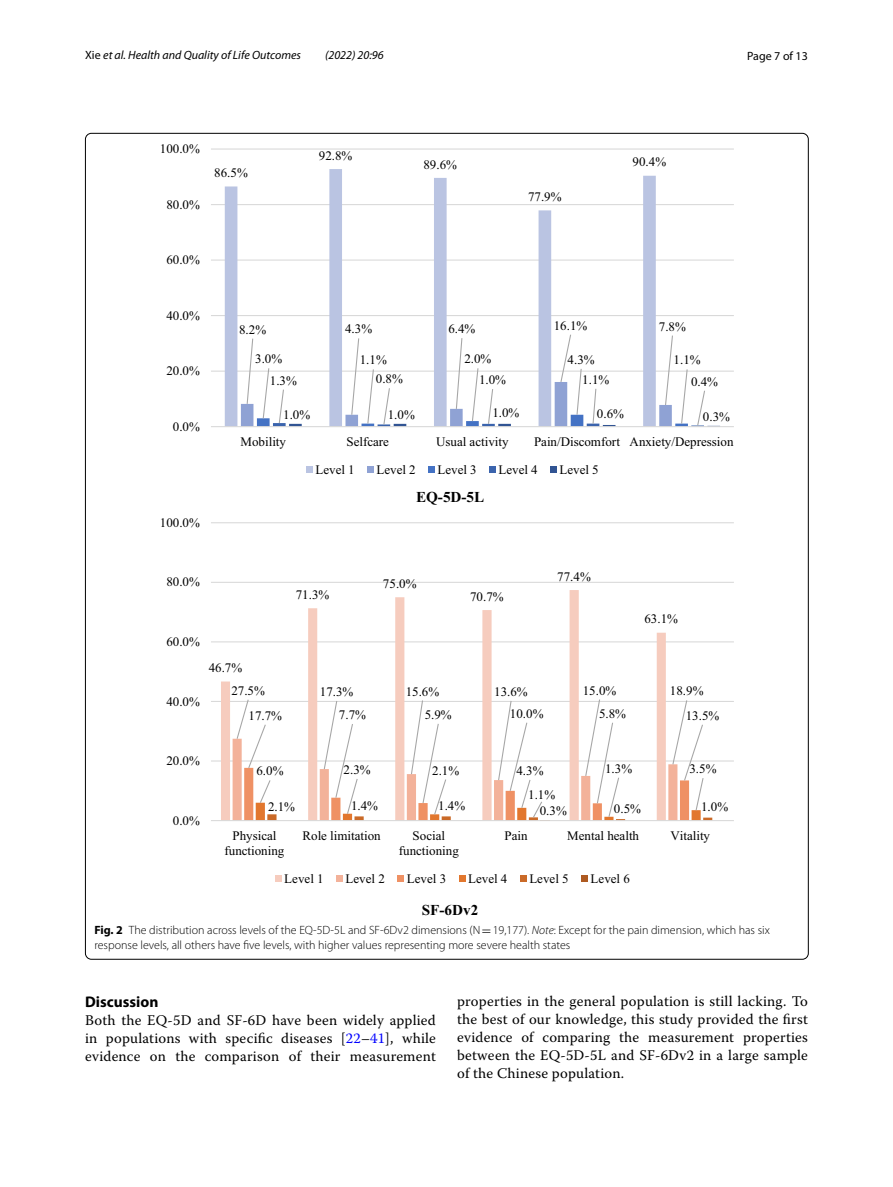
<style>
.page{position:relative;width:893px;height:1187px;background:#fff}
.page>*{position:absolute;margin:0;border:0;box-sizing:border-box;transform-origin:0 0}
.t1{font:700 15.45px "Myriad Pro";color:#000}
.t2{font:700 15.15px "Times New Roman";color:#000}
.t3{font:14.7px/18px "Warnock Pro";letter-spacing:.015em;color:#000;text-align:justify}
.t4{font:13.05px/15px "Times New Roman";color:#000;text-align:center}
.t5{font:300 12px/15px "Myriad Pro";color:#000}
.t6{font:italic 12px "Myriad Pro";color:#000}
.t7{font:12px "Myriad Pro";color:#000}
.s1{font-style:normal}
.s2{font-weight:700}
.s3{font-family:"MTSY";font-weight:400}
.s4{font-style:italic}
.s5{color:#00f}
</style>
<div class="page">
<hr style="left:211px;top:370px;width:523px;height:1px;background:#d9d9d9">
<hr style="left:211px;top:315px;width:523px;height:1px;background:#d9d9d9">
<hr style="left:211px;top:259px;width:523px;height:1px;background:#d9d9d9">
<hr style="left:211px;top:204px;width:523px;height:1px;background:#d9d9d9">
<hr style="left:211px;top:148px;width:523px;height:1px;background:#d9d9d9">
<svg style="left:225px;top:169px;width:431px;height:257px"></svg>
<hr style="left:211px;top:426px;width:523px;height:1px;background:#d9d9d9">
<svg style="left:241px;top:333px;width:479px;height:93px"></svg>
<div style="left:306px;top:466px;width:7px;height:7px;background:#bac4e2"></div>
<div style="left:367px;top:466px;width:7px;height:7px;background:#8fa2d4"></div>
<div style="left:428px;top:466px;width:7px;height:7px;background:#4472c4"></div>
<div style="left:489px;top:466px;width:7px;height:7px;background:#3b64ad"></div>
<div style="left:550px;top:466px;width:7px;height:7px;background:#315493"></div>
<hr style="left:211px;top:760px;width:523px;height:1px;background:#d9d9d9">
<hr style="left:211px;top:701px;width:523px;height:1px;background:#d9d9d9">
<hr style="left:211px;top:641px;width:523px;height:1px;background:#d9d9d9">
<hr style="left:211px;top:581px;width:523px;height:2px;background:#d9d9d9">
<hr style="left:211px;top:522px;width:523px;height:1px;background:#d9d9d9">
<svg style="left:221px;top:590px;width:445px;height:230px"></svg>
<hr style="left:211px;top:820px;width:523px;height:1px;background:#d9d9d9">
<svg style="left:233px;top:698px;width:479px;height:122px"></svg>
<div style="left:275px;top:875px;width:7px;height:6px;background:#f6ccbe"></div>
<div style="left:336px;top:875px;width:7px;height:6px;background:#f3b29a"></div>
<svg style="left:398px;top:875px;width:6px;height:6px"></svg>
<svg style="left:459px;top:875px;width:6px;height:6px"></svg>
<div style="left:520px;top:875px;width:7px;height:6px;background:#ca6a28"></div>
<div style="left:581px;top:875px;width:7px;height:6px;background:#ae5a21"></div>
<p class="t6" style="left:85px;top:48px;width:217px"><span class="s1">Xie</span> et al. Health and Quality of Life Outcomes</p>
<p class="t6" style="left:325px;top:48px;width:60px">(2022) 20:96</p>
<p class="t7" style="left:747px;top:48px;width:62px">Page 7 of 13</p>
<p class="t4" style="left:160px;top:141px;width:42px">100.0%</p>
<p class="t4" style="left:166px;top:196px;width:35px">80.0%</p>
<p class="t4" style="left:214px;top:165px;width:35px">86.5%</p>
<p class="t4" style="left:166px;top:252px;width:35px">60.0%</p>
<p class="t4" style="left:319px;top:148px;width:35px">92.8%</p>
<p class="t4" style="left:423px;top:156px;width:35px">89.6%</p>
<p class="t4" style="left:528px;top:189px;width:35px">77.9%</p>
<p class="t4" style="left:633px;top:154px;width:35px">90.4%</p>
<p class="t4" style="left:166px;top:307px;width:35px">40.0%</p>
<p class="t4" style="left:166px;top:363px;width:35px">20.0%</p>
<p class="t4" style="left:173px;top:418px;width:29px">0.0%</p>
<p class="t4" style="left:160px;top:514px;width:42px">100.0%</p>
<p class="t4" style="left:239px;top:321px;width:29px">8.2%</p>
<p class="t4" style="left:345px;top:321px;width:29px">4.3%</p>
<p class="t4" style="left:448px;top:321px;width:29px">6.4%</p>
<p class="t4" style="left:554px;top:317px;width:35px">16.1%</p>
<p class="t4" style="left:659px;top:318px;width:29px">7.8%</p>
<p class="t4" style="left:255px;top:351px;width:29px">3.0%</p>
<p class="t4" style="left:360px;top:352px;width:29px">1.1%</p>
<p class="t4" style="left:464px;top:351px;width:29px">2.0%</p>
<p class="t4" style="left:568px;top:352px;width:29px">4.3%</p>
<p class="t4" style="left:674px;top:352px;width:29px">1.1%</p>
<p class="t4" style="left:270px;top:372px;width:29px">1.3%</p>
<p class="t4" style="left:376px;top:371px;width:29px">0.8%</p>
<p class="t4" style="left:479px;top:372px;width:29px">1.0%</p>
<p class="t4" style="left:582px;top:372px;width:29px">1.1%</p>
<p class="t4" style="left:691px;top:373px;width:29px">0.4%</p>
<p class="t4" style="left:283px;top:406px;width:29px">1.0%</p>
<p class="t4" style="left:388px;top:406px;width:29px">1.0%</p>
<p class="t4" style="left:492px;top:405px;width:29px">1.0%</p>
<p class="t4" style="left:597px;top:406px;width:29px">0.6%</p>
<p class="t4" style="left:703px;top:408px;width:29px">0.3%</p>
<p class="t4" style="left:240px;top:434px;width:47px">Mobility</p>
<p class="t4" style="left:347px;top:434px;width:44px">Selfcare</p>
<p class="t4" style="left:436px;top:434px;width:74px">Usual activity</p>
<p class="t4" style="left:534px;top:434px;width:201px">Pain/Discomfort Anxiety/Depression</p>
<p class="t4" style="left:315px;top:461px;width:41px">Level 1</p>
<p class="t4" style="left:376px;top:461px;width:41px">Level 2</p>
<p class="t4" style="left:437px;top:461px;width:41px">Level 3</p>
<p class="t4" style="left:498px;top:461px;width:41px">Level 4</p>
<p class="t4" style="left:559px;top:461px;width:41px">Level 5</p>
<p class="t2" style="left:416px;top:486px;width:70px">EQ-5D-5L</p>
<p class="t4" style="left:166px;top:574px;width:35px">80.0%</p>
<p class="t4" style="left:166px;top:634px;width:35px">60.0%</p>
<p class="t4" style="left:166px;top:693px;width:35px">40.0%</p>
<p class="t4" style="left:209px;top:660px;width:35px">46.7%</p>
<p class="t4" style="left:296px;top:587px;width:35px">71.3%</p>
<p class="t4" style="left:383px;top:576px;width:35px">75.0%</p>
<p class="t4" style="left:470px;top:588px;width:35px">70.7%</p>
<p class="t4" style="left:557px;top:568px;width:35px">77.4%</p>
<p class="t4" style="left:644px;top:611px;width:35px">63.1%</p>
<p class="t4" style="left:231px;top:682px;width:35px">27.5%</p>
<p class="t4" style="left:320px;top:684px;width:35px">17.3%</p>
<p class="t4" style="left:406px;top:683px;width:35px">15.6%</p>
<p class="t4" style="left:494px;top:683px;width:35px">13.6%</p>
<p class="t4" style="left:583px;top:682px;width:35px">15.0%</p>
<p class="t4" style="left:670px;top:683px;width:35px">18.9%</p>
<p class="t4" style="left:248px;top:707px;width:35px">17.7%</p>
<p class="t4" style="left:339px;top:707px;width:29px">7.7%</p>
<p class="t4" style="left:425px;top:706px;width:29px">5.9%</p>
<p class="t4" style="left:510px;top:705px;width:35px">10.0%</p>
<p class="t4" style="left:599px;top:705px;width:29px">5.8%</p>
<p class="t4" style="left:686px;top:707px;width:35px">13.5%</p>
<p class="t4" style="left:166px;top:753px;width:35px">20.0%</p>
<p class="t4" style="left:173px;top:812px;width:29px">0.0%</p>
<p class="t4" style="left:256px;top:763px;width:29px">6.0%</p>
<p class="t4" style="left:344px;top:761px;width:29px">2.3%</p>
<p class="t4" style="left:432px;top:762px;width:29px">2.1%</p>
<p class="t4" style="left:516px;top:762px;width:29px">4.3%</p>
<p class="t4" style="left:605px;top:760px;width:29px">1.3%</p>
<p class="t4" style="left:689px;top:761px;width:29px">3.5%</p>
<p class="t4" style="left:268px;top:798px;width:29px">2.1%</p>
<p class="t4" style="left:351px;top:797px;width:29px">1.4%</p>
<p class="t4" style="left:438px;top:797px;width:29px">1.4%</p>
<p class="t4" style="left:540px;top:786px;width:29px;line-height:15.9px;text-align:left;text-indent:-12px">1.1%<br>0.3%</p>
<p class="t4" style="left:614px;top:800px;width:29px">0.5%</p>
<p class="t4" style="left:701px;top:799px;width:29px">1.0%</p>
<p class="t4" style="left:225px;top:827px;width:61px">Physical functioning</p>
<p class="t4" style="left:303px;top:827px;width:80px">Role limitation</p>
<p class="t4" style="left:399px;top:827px;width:61px">Social functioning</p>
<p class="t4" style="left:504px;top:827px;width:25px">Pain</p>
<p class="t4" style="left:567px;top:827px;width:73px">Mental health</p>
<p class="t4" style="left:670px;top:827px;width:41px">Vitality</p>
<p class="t4" style="left:284px;top:870px;width:41px">Level 1</p>
<p class="t4" style="left:346px;top:870px;width:41px">Level 2</p>
<p class="t4" style="left:407px;top:870px;width:41px">Level 3</p>
<p class="t4" style="left:468px;top:870px;width:41px">Level 4</p>
<p class="t4" style="left:529px;top:870px;width:41px">Level 5</p>
<p class="t4" style="left:591px;top:870px;width:41px">Level 6</p>
<p class="t2" style="left:422px;top:898px;width:58px">SF-6Dv2</p>
<p class="t5" style="left:94px;top:923px;width:677px"><span class="s2">Fig. 2</span> The distribution across levels of the EQ-5D-5L and SF-6Dv2 dimensions (N<span class="s3">=</span>19,177). <span class="s4">Note</span>: Except for the pain dimension, which has six response levels, all others have five levels, with higher values representing more severe health states</p>
<p class="t1" style="left:85px;top:991px;width:75px">Discussion</p>
<p class="t3" style="left:85px;top:1010px;width:352px">Both the EQ-5D and SF-6D have been widely applied in populations with specific diseases [<span class="s5">22</span>–<span class="s5">41</span>], while evidence on the comparison of their measurement</p>
<p class="t3" style="left:457px;top:991px;width:352px">properties in the general population is still lacking. To the best of our knowledge, this study provided the first evidence of comparing the measurement properties between the EQ-5D-5L and SF-6Dv2 in a large sample of the Chinese population.</p>
</div>
